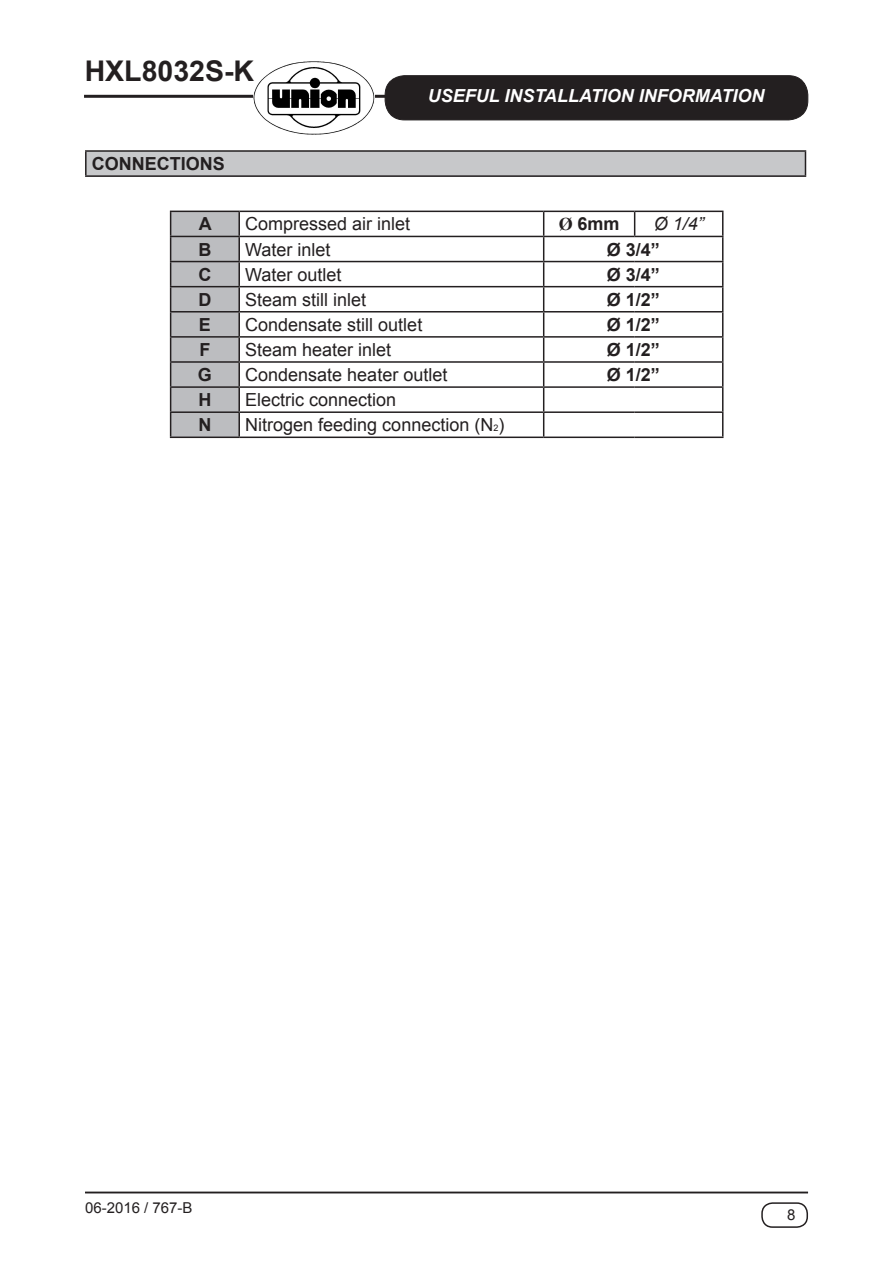
<style>
.page{position:relative;width:893px;height:1263px;background:#fff}
.page>*{position:absolute;margin:0;border:0;box-sizing:border-box;transform-origin:0 0}
.t1{font:700 28.5px "Arial";color:#231f20}
.t2{font:18px "Arial";color:#231f20}
.t3{font:700 18px "Arial";color:#231f20}
.t4{font:italic 700 18px "Arial";color:#fff}
.t5{font:italic 18px "Arial";color:#231f20}
.t6{font:15px "Arial";color:#231f20}
.s1{font-family:"Times New Roman"}
.s2{font-size:9px}
</style>
<div class="page">
<hr style="left:85px;top:1192px;width:723px;height:1px;background:#231f20">
<div style="left:761px;top:1202px;width:47px;height:26px;border:2px solid #231f20;border-radius:10px"></div>
<hr style="left:84px;top:95px;width:342px;height:3px;background:#231f20">
<div style="left:385px;top:76px;width:423px;height:44px;background:#231f20;border-radius:19px"></div>
<div style="left:385px;top:75px;width:423px;height:45px;border:1px solid #231f20;border-radius:19px"></div>
<img style="left:253px;top:61px;width:122px;height:73px">
<div style="left:86px;top:151px;width:719px;height:25px;background:#c7c8ca"></div>
<hr style="left:85px;top:150px;width:721px;height:2px;background:#231f20">
<hr style="left:85px;top:152px;width:2px;height:23px;background:#231f20">
<svg style="left:805px;top:152px;width:1px;height:23px"></svg>
<hr style="left:85px;top:175px;width:721px;height:2px;background:#231f20">
<hr style="left:239px;top:211px;width:305px;height:1px;background:#231f20">
<hr style="left:238px;top:212px;width:2px;height:24px;background:#231f20">
<hr style="left:544px;top:211px;width:91px;height:1px;background:#231f20">
<hr style="left:635px;top:211px;width:88px;height:1px;background:#231f20">
<svg style="left:634px;top:212px;width:1px;height:24px"></svg>
<hr style="left:239px;top:236px;width:305px;height:1px;background:#231f20">
<hr style="left:238px;top:237px;width:2px;height:24px;background:#231f20">
<hr style="left:544px;top:236px;width:91px;height:1px;background:#231f20">
<hr style="left:635px;top:236px;width:88px;height:1px;background:#231f20">
<hr style="left:239px;top:261px;width:305px;height:1px;background:#231f20">
<hr style="left:238px;top:262px;width:2px;height:24px;background:#231f20">
<hr style="left:544px;top:261px;width:91px;height:1px;background:#231f20">
<hr style="left:635px;top:261px;width:88px;height:1px;background:#231f20">
<hr style="left:239px;top:286px;width:305px;height:1px;background:#231f20">
<hr style="left:238px;top:287px;width:2px;height:24px;background:#231f20">
<hr style="left:544px;top:286px;width:91px;height:1px;background:#231f20">
<hr style="left:635px;top:286px;width:88px;height:1px;background:#231f20">
<hr style="left:239px;top:311px;width:305px;height:1px;background:#231f20">
<hr style="left:238px;top:312px;width:2px;height:24px;background:#231f20">
<hr style="left:544px;top:311px;width:91px;height:1px;background:#231f20">
<hr style="left:635px;top:311px;width:88px;height:1px;background:#231f20">
<hr style="left:239px;top:336px;width:305px;height:2px;background:#231f20">
<hr style="left:238px;top:338px;width:2px;height:23px;background:#231f20">
<hr style="left:544px;top:336px;width:91px;height:2px;background:#231f20">
<hr style="left:635px;top:336px;width:88px;height:2px;background:#231f20">
<hr style="left:239px;top:361px;width:305px;height:2px;background:#231f20">
<hr style="left:238px;top:363px;width:2px;height:23px;background:#231f20">
<hr style="left:544px;top:361px;width:91px;height:2px;background:#231f20">
<hr style="left:635px;top:361px;width:88px;height:2px;background:#231f20">
<hr style="left:239px;top:386px;width:305px;height:2px;background:#231f20">
<hr style="left:238px;top:388px;width:2px;height:23px;background:#231f20">
<hr style="left:544px;top:386px;width:91px;height:2px;background:#231f20">
<hr style="left:635px;top:386px;width:88px;height:2px;background:#231f20">
<svg style="left:170px;top:211px;width:69px;height:226px;background:#acadb0"></svg>
<hr style="left:239px;top:411px;width:305px;height:2px;background:#231f20">
<hr style="left:238px;top:413px;width:2px;height:24px;background:#231f20">
<hr style="left:544px;top:411px;width:91px;height:2px;background:#231f20">
<svg style="left:543px;top:212px;width:1px;height:225px"></svg>
<hr style="left:635px;top:411px;width:88px;height:2px;background:#231f20">
<svg style="left:722px;top:212px;width:1px;height:225px"></svg>
<hr style="left:170px;top:437px;width:69px;height:1px;background:#231f20">
<hr style="left:239px;top:437px;width:305px;height:1px;background:#231f20">
<hr style="left:544px;top:437px;width:91px;height:1px;background:#231f20">
<hr style="left:635px;top:437px;width:88px;height:1px;background:#231f20">
<h1 class="t1" style="left:85px;top:52px;width:171px">HXL8032S-K</h1>
<p class="t3" style="left:92px;top:152px;width:135px">CONNECTIONS</p>
<p class="t4" style="left:428px;top:84px;width:338px">USEFUL INSTALLATION INFORMATION</p>
<p class="t3" style="left:199px;top:212px;width:14px">A</p>
<p class="t2" style="left:245px;top:212px;width:167px">Compressed air inlet</p>
<p class="t3" style="left:559px;top:212px;width:62px"><span class="s1">Ø</span> 6mm</p>
<p class="t5" style="left:654px;top:212px;width:52px">Ø 1/4”</p>
<p class="t3" style="left:198px;top:237px;width:14px">B</p>
<p class="t2" style="left:245px;top:237px;width:87px">Water inlet</p>
<p class="t3" style="left:607px;top:237px;width:55px">Ø 3/4”</p>
<p class="t3" style="left:198px;top:262px;width:14px">C</p>
<p class="t2" style="left:245px;top:263px;width:98px">Water outlet</p>
<p class="t3" style="left:607px;top:262px;width:55px">Ø 3/4”</p>
<p class="t3" style="left:198px;top:287px;width:14px">D</p>
<p class="t2" style="left:245px;top:288px;width:123px">Steam still inlet</p>
<p class="t3" style="left:607px;top:287px;width:55px">Ø 1/2”</p>
<p class="t3" style="left:199px;top:313px;width:14px">E</p>
<p class="t2" style="left:245px;top:313px;width:179px">Condensate still outlet</p>
<p class="t3" style="left:607px;top:313px;width:55px">Ø 1/2”</p>
<p class="t3" style="left:199px;top:338px;width:12px">F</p>
<p class="t2" style="left:245px;top:338px;width:148px">Steam heater inlet</p>
<p class="t3" style="left:607px;top:338px;width:55px">Ø 1/2”</p>
<p class="t3" style="left:198px;top:363px;width:16px">G</p>
<p class="t2" style="left:245px;top:363px;width:204px">Condensate heater outlet</p>
<p class="t3" style="left:607px;top:363px;width:55px">Ø 1/2”</p>
<p class="t3" style="left:198px;top:388px;width:14px">H</p>
<p class="t2" style="left:245px;top:388px;width:153px">Electric connection</p>
<p class="t3" style="left:198px;top:413px;width:14px">N</p>
<p class="t2" style="left:245px;top:413px;width:261px">Nitrogen feeding connection (N<span class="s2">2</span>)</p>
<p class="t6" style="left:85px;top:1198px;width:109px">06-2016 / 767-B</p>
<p class="t6" style="left:787px;top:1204px;width:10px">8</p>
</div>
